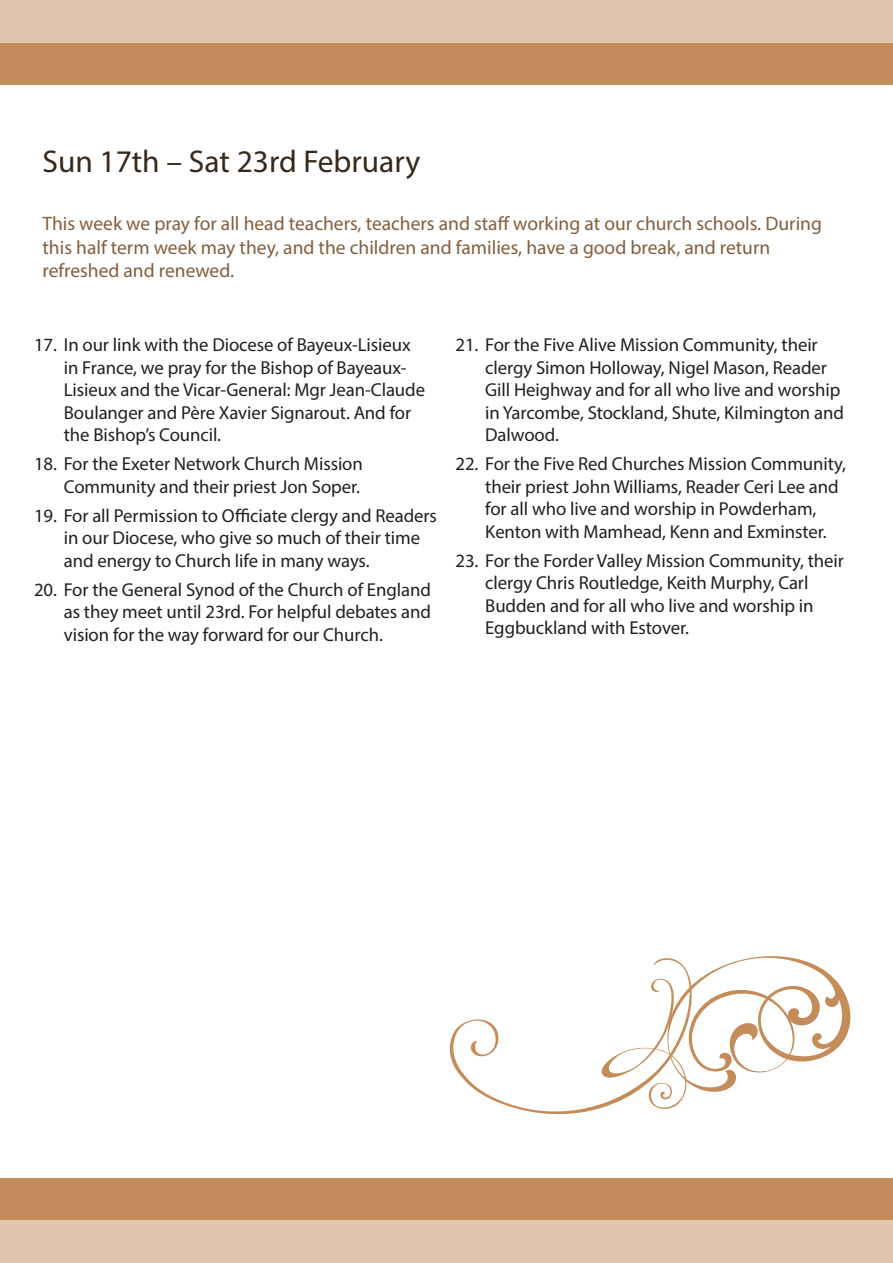
<style>
.page{position:relative;width:893px;height:1263px;background:#fff}
.page>*{position:absolute;margin:0;border:0;box-sizing:border-box;transform-origin:0 0}
.DateHeading{font:31.5px "Myriad Pro";color:#37281a}
.WeekDescriptor{font:19.5px/23.4px "Myriad Pro";color:#845e3d}
.t1{font:18.75px/22.5px "Myriad Pro";letter-spacing:-.005em;color:#231f20}
</style>
<div class="page">
<div style="left:0;top:43px;width:893px;height:42px;background:#c48c5a"></div>
<div style="left:0;top:0;width:893px;height:43px;background:#e1c5ad"></div>
<div style="left:0;top:1178px;width:893px;height:42px;background:#c48c5a"></div>
<div style="left:0;top:1220px;width:893px;height:43px;background:#e1c5ad"></div>
<svg style="left:449px;top:956px;width:402px;height:159px"></svg>
<svg style="left:607px;top:992px;width:83px;height:85px"></svg>
<svg style="left:760px;top:987px;width:53px;height:67px"></svg>
<p class="DateHeading" style="left:43px;top:142px;width:379px">Sun 17th – Sat 23rd February</p>
<p class="WeekDescriptor" style="left:43px;top:212px;width:781px">This week we pray for all head teachers, teachers and staff working at our church schools. During this half term week may they, and the children and families, have a good break, and return refreshed and renewed.</p>
<p class="t1" style="left:64px;top:334px;width:363px;text-indent:-30px">17. In our link with the Diocese of Bayeux-Lisieux in France, we pray for the Bishop of Bayeaux-Lisieux and the Vicar-General: Mgr Jean-Claude Boulanger and Père Xavier Signarout. And for the Bishop’s Council.</p>
<p class="t1" style="left:34px;top:452px;width:330px;text-align:right">18. For the Exeter Network Church Mission<br>Community and their priest Jon Soper.</p>
<p class="t1" style="left:64px;top:504px;width:375px;text-indent:-30px">19. For all Permission to Officiate clergy and Readers in our Diocese, who give so much of their time and energy to Church life in many ways.</p>
<p class="t1" style="left:64px;top:578px;width:369px;text-align:justify;text-indent:-30px">20. For the General Synod of the Church of England as they meet until 23rd. For helpful debates and vision for the way forward for our Church.</p>
<p class="t1" style="left:485px;top:334px;width:360px;text-indent:-30px">21. For the Five Alive Mission Community, their clergy Simon Holloway, Nigel Mason, Reader Gill Heighway and for all who live and worship in Yarcombe, Stockland, Shute, Kilmington and Dalwood.</p>
<p class="t1" style="left:485px;top:452px;width:362px;text-indent:-30px">22. For the Five Red Churches Mission Community, their priest John Williams, Reader Ceri Lee and for all who live and worship in Powderham, Kenton with Mamhead, Kenn and Exminster.</p>
<p class="t1" style="left:485px;top:549px;width:360px;text-indent:-30px">23. For the Forder Valley Mission Community, their clergy Chris Routledge, Keith Murphy, Carl Budden and for all who live and worship in Eggbuckland with Estover.</p>
</div>
